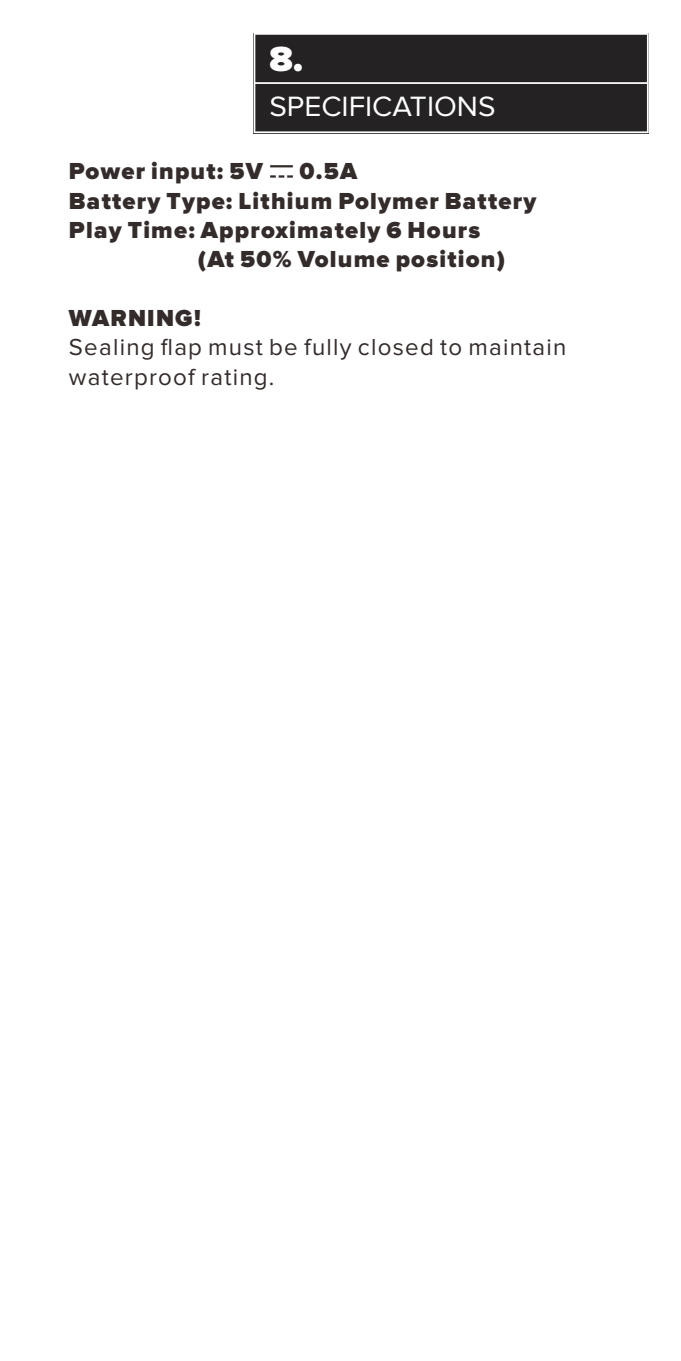
<style>
.page{position:relative;width:681px;height:1361px;background:#fff}
.page>*{position:absolute;margin:0;border:0;box-sizing:border-box;transform-origin:0 0}
.t1{font:900 36.4px "Proxima Nova";color:#fefefe}
.t2{font:28.8px "Proxima Nova";color:#fefefe}
.t3{font:900 24px "Proxima Nova";letter-spacing:.05em;color:#332c2b}
.t4{font:24px/29.2px "Proxima Nova";letter-spacing:.05em;color:#332c2b}
</style>
<div class="page">
<hr style="left:270px;top:165px;width:23px;height:2px;background:#332c2b">
<svg style="left:270px;top:175px;width:23px;height:3px"></svg>
<div style="left:253px;top:33px;width:394px;height:100px;background:#242222"></div>
<h1 class="t1" style="left:269px;top:42px;width:36px">8.</h1>
<p class="t2" style="left:269px;top:93px;width:227px">SPECIFICATIONS</p>
<p class="t3" style="left:69px;top:160px;width:195px">Power input: 5V</p>
<p class="t3" style="left:299px;top:160px;width:59px">0.5A</p>
<p class="t3" style="left:69px;top:190px;width:468px">Battery Type: Lithium Polymer Battery</p>
<p class="t3" style="left:69px;top:219px;width:412px">Play Time: Approximately 6 Hours</p>
<p class="t3" style="left:198px;top:248px;width:308px">(At 50% Volume position)</p>
<p class="t3" style="left:69px;top:307px;width:133px">WARNING!</p>
<p class="t4" style="left:69px;top:334px;width:498px">Sealing flap must be fully closed to maintain waterproof rating.</p>
</div>
